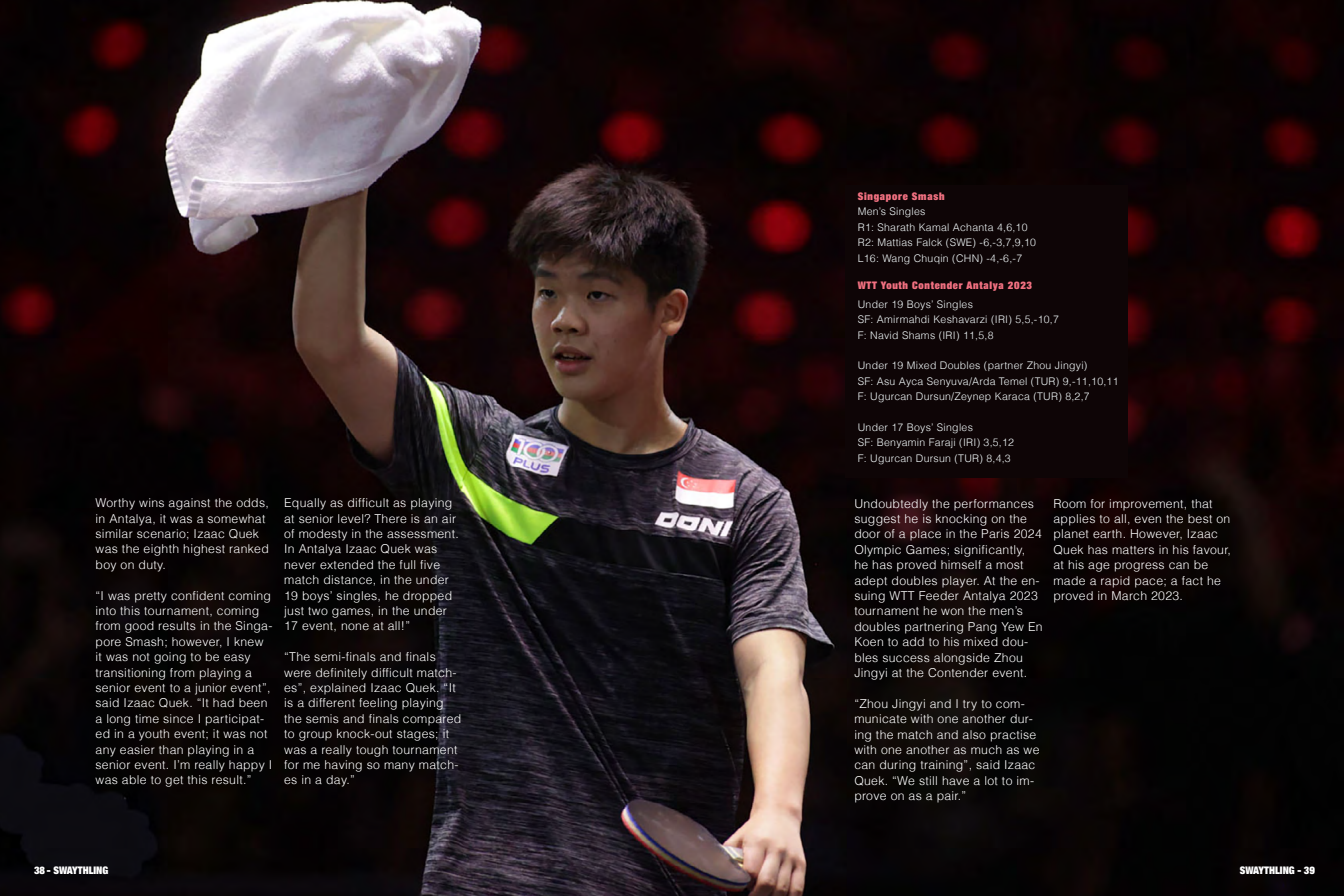
<style>
.page{position:relative;width:1344px;height:896px;background:#fff}
.page>*{position:absolute;margin:0;border:0;box-sizing:border-box;transform-origin:0 0}
.t1{font:300 12.25px/15.4px "Helvetica";letter-spacing:.025em;color:#fff}
.t2{font:300 10.5px/15.4px "Helvetica";letter-spacing:.025em;color:#f2f9fa}
.t3{font:900 expanded 10.5px "Helvetica Neue";letter-spacing:.07em;color:#f27181}
.t4{font:900 expanded 10.5px "Helvetica Neue";color:#fff}
</style>
<div class="page">
<img style="left:0;top:0;width:1344px;height:896px">
<div style="left:846px;top:185px;width:282px;height:292px;background:#0e0506"></div>
<p class="t3" style="left:858px;top:189px;width:88px">Singapore Smash</p>
<p class="t1" style="left:96px;top:495px;width:175px">Worthy wins against the odds, in Antalya, it was a somewhat similar scenario; Izaac Quek was the eighth highest ranked boy on duty.</p>
<p class="t1" style="left:96px;top:587px;width:178px">“I was pretty confident coming into this tournament, coming from good results in the Singa&shy;pore Smash; however, I knew it was not going to be easy transitioning from playing a senior event to a junior event”, said Izaac Quek. “It had been a long time since I participat&shy;ed in a youth event; it was not any easier than playing in a senior event. I’m really happy I was able to get this result.”</p>
<p class="t1" style="left:284px;top:495px;width:176px">Equally as difficult as playing at senior level? There is an air of modesty in the assessment.<br>In Antalya Izaac Quek was never extended the full five match distance, in the under<br>19 boys’ singles, he dropped just two games, in the under<br>17 event, none at all!”</p>
<p class="t1" style="left:284px;top:649px;width:179px">“The semi-finals and finals were definitely difficult match&shy;es”, explained Izaac Quek. “It is a different feeling playing the semis and finals compared to group knock-out stages; it was a really tough tournament for me having so many match&shy;es in a day.”</p>
<p class="t2" style="left:858px;top:204px;width:180px">Men’s Singles<br>R1: Sharath Kamal Achanta 4,6,10<br>R2: Mattias Falck (SWE) -6,-3,7,9,10<br>L16: Wang Chuqin (CHN) -4,-6,-7</p>
<p class="t2" style="left:858px;top:296px;width:203px">Under 19 Boys’ Singles<br>SF: Amirmahdi Keshavarzi (IRI) 5,5,-10,7<br>F: Navid Shams (IRI) 11,5,8</p>
<p class="t2" style="left:858px;top:358px;width:262px">Under 19 Mixed Doubles (partner Zhou Jingyi)<br>SF: Asu Ayca Senyuva/Arda Temel (TUR) 9,-11,10,11<br>F: Ugurcan Dursun/Zeynep Karaca (TUR) 8,2,7</p>
<p class="t2" style="left:858px;top:420px;width:158px">Under 17 Boys’ Singles<br>SF: Benyamin Faraji (IRI) 3,5,12<br>F: Ugurcan Dursun (TUR) 8,4,3</p>
<p class="t3" style="left:858px;top:278px;width:176px">WTT Youth Contender Antalya 2023</p>
<p class="t1" style="left:854px;top:495px;width:190px">Undoubtedly the performances suggest he is knocking on the door of a place in the Paris 2024<br>Olympic Games; significantly,<br>he has proved himself a most adept doubles player. At the en&shy;suing WTT Feeder Antalya 2023 tournament he won the men’s doubles partnering Pang Yew En<br>Koen to add to his mixed dou&shy;bles success alongside Zhou<br>Jingyi at the Contender event.</p>
<p class="t1" style="left:854px;top:696px;width:187px">“Zhou Jingyi and I try to com&shy;municate with one another dur&shy;ing the match and also practise with one another as much as we can during training”, said Izaac<br>Quek. “We still have a lot to im&shy;prove on as a pair.”</p>
<p class="t1" style="left:1053px;top:495px;width:179px">Room for improvement, that applies to all, even the best on planet earth. However, Izaac<br>Quek has matters in his favour, at his age progress can be made a rapid pace; a fact he proved in March 2023.</p>
<p class="t4" style="left:34px;top:863px;width:76px">38 - SWAYTHLING</p>
<p class="t4" style="left:1240px;top:863px;width:77px">SWAYTHLING - 39</p>
</div>
